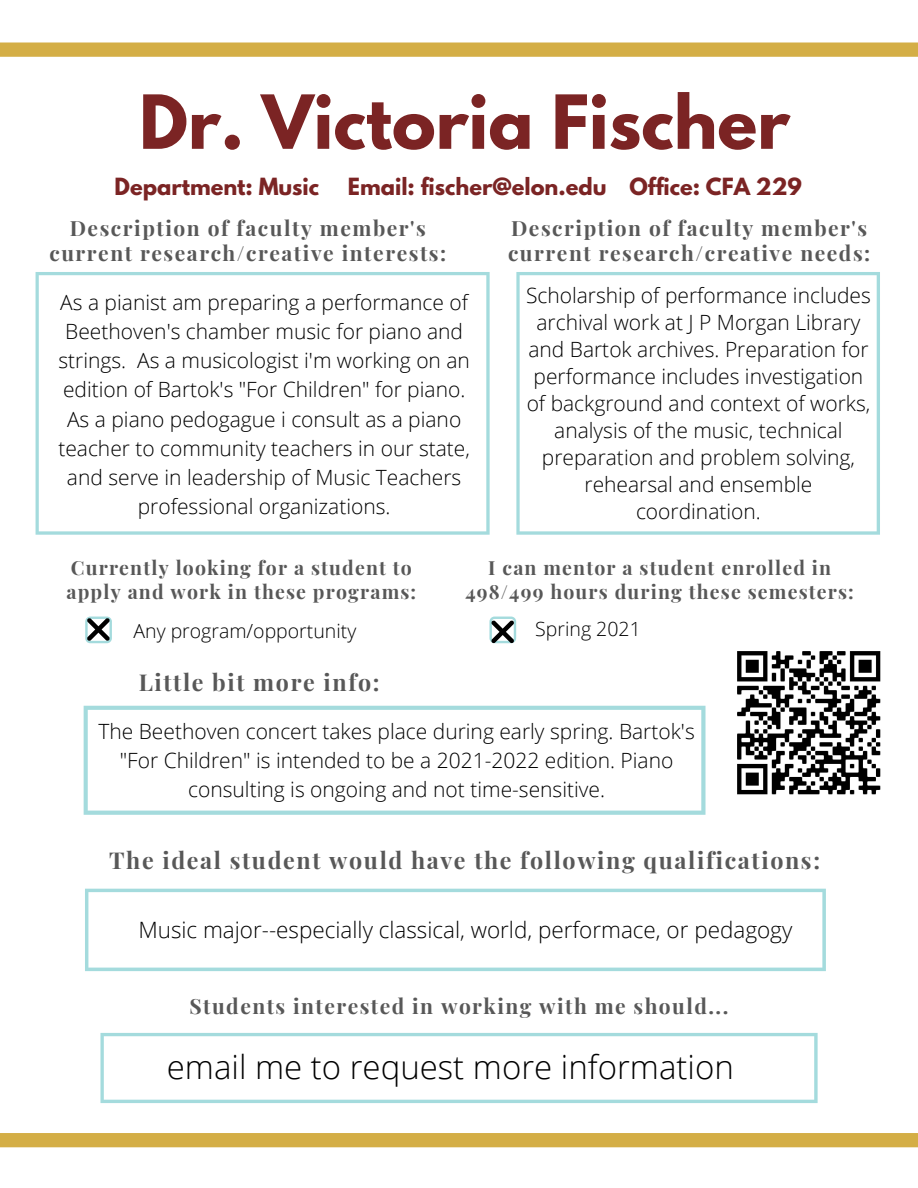
<style>
.page{position:relative;width:918px;height:1188px;background:#fff}
.page>*{position:absolute;margin:0;border:0;box-sizing:border-box;transform-origin:0 0}
.t1{font:700 66px "League Spartan";color:#7b2424}
.t2{font:300 33px "Open Sans";color:#000}
.t3{font:700 23.25px "Playfair Display";letter-spacing:.07em;color:#585858}
.t4{font:300 22.5px "Open Sans";color:#000}
.t5{font:300 21px/29.2px "Open Sans";color:#000;text-align:center}
.t6{font:700 21px/25.3px "Playfair Display";letter-spacing:.075em;color:#585858}
.t7{font:700 21px "League Spartan";color:#7b2424}
.t8{font:700 19.5px/23.2px "Playfair Display";letter-spacing:.06em;color:#585858}
.t9{font:300 19.5px "Open Sans";color:#000}
</style>
<div class="page">
<svg style="left:100px;top:1033px;width:718px;height:70px"></svg>
<svg style="left:0;top:43px;width:918px;height:14px;background:#d4af48"></svg>
<div style="left:0;top:1133px;width:918px;height:14px;background:#d4ae46"></div>
<svg style="left:85px;top:889px;width:741px;height:82px"></svg>
<svg style="left:36px;top:272px;width:454px;height:263px"></svg>
<svg style="left:516px;top:272px;width:364px;height:263px"></svg>
<svg style="left:85px;top:617px;width:27px;height:26px"></svg>
<svg style="left:489px;top:617px;width:27px;height:26px"></svg>
<svg style="left:84px;top:706px;width:622px;height:109px"></svg>
<img style="left:737px;top:651px;width:144px;height:144px">
<p class="t1" style="left:139px;top:89px;width:652px">Dr. Victoria Fischer</p>
<p class="t7" style="left:115px;top:176px;width:206px">Department: Music</p>
<p class="t7" style="left:348px;top:176px;width:456px">Email: fischer@elon.edu Office: CFA 229</p>
<p class="t6" style="left:49px;top:215px;width:398px;text-align:center">Description of faculty member's current research/creative interests:</p>
<p class="t5" style="left:58px;top:287px;width:413px">As a pianist am preparing a performance of Beethoven's chamber music for piano and strings. As a musicologist i'm working on an edition of Bartok's "For Children" for piano.<br>As a piano pedogague i consult as a piano teacher to community teachers in our state, and serve in leadership of Music Teachers professional organizations.</p>
<p class="t6" style="left:508px;top:215px;width:364px">Description of faculty member's current research/creative needs:</p>
<p class="t5" style="left:526px;top:281px;width:346px;line-height:27px">Scholarship of performance includes archival work at J P Morgan Library and Bartok archives. Preparation for performance includes investigation of background and context of works, analysis of the music, technical preparation and problem solving, rehearsal and ensemble coordination.</p>
<p class="t8" style="left:67px;top:556px;width:351px">Currently looking for a student to apply and work in these programs:</p>
<p class="t8" style="left:465px;top:556px;width:390px;text-align:center">I can mentor a student enrolled in<br>498/499 hours during these semesters:</p>
<p class="t9" style="left:133px;top:617px;width:224px">Any program/opportunity</p>
<p class="t3" style="left:139px;top:666px;width:243px">Little bit more info:</p>
<p class="t9" style="left:535px;top:615px;width:107px">Spring 2021</p>
<p class="t5" style="left:98px;top:716px;width:598px">The Beethoven concert takes place during early spring. Bartok's "For Children" is intended to be a 2021-2022 edition. Piano consulting is ongoing and not time-sensitive.</p>
<p class="t3" style="left:109px;top:844px;width:712px">The ideal student would have the following qualifications:</p>
<p class="t4" style="left:138px;top:914px;width:655px">Music major--especially classical, world, performace, or pedagogy</p>
<p class="t6" style="left:190px;top:993px;width:540px">Students interested in working with me should...</p>
<p class="t2" style="left:167px;top:1044px;width:568px">email me to request more information</p>
</div>
